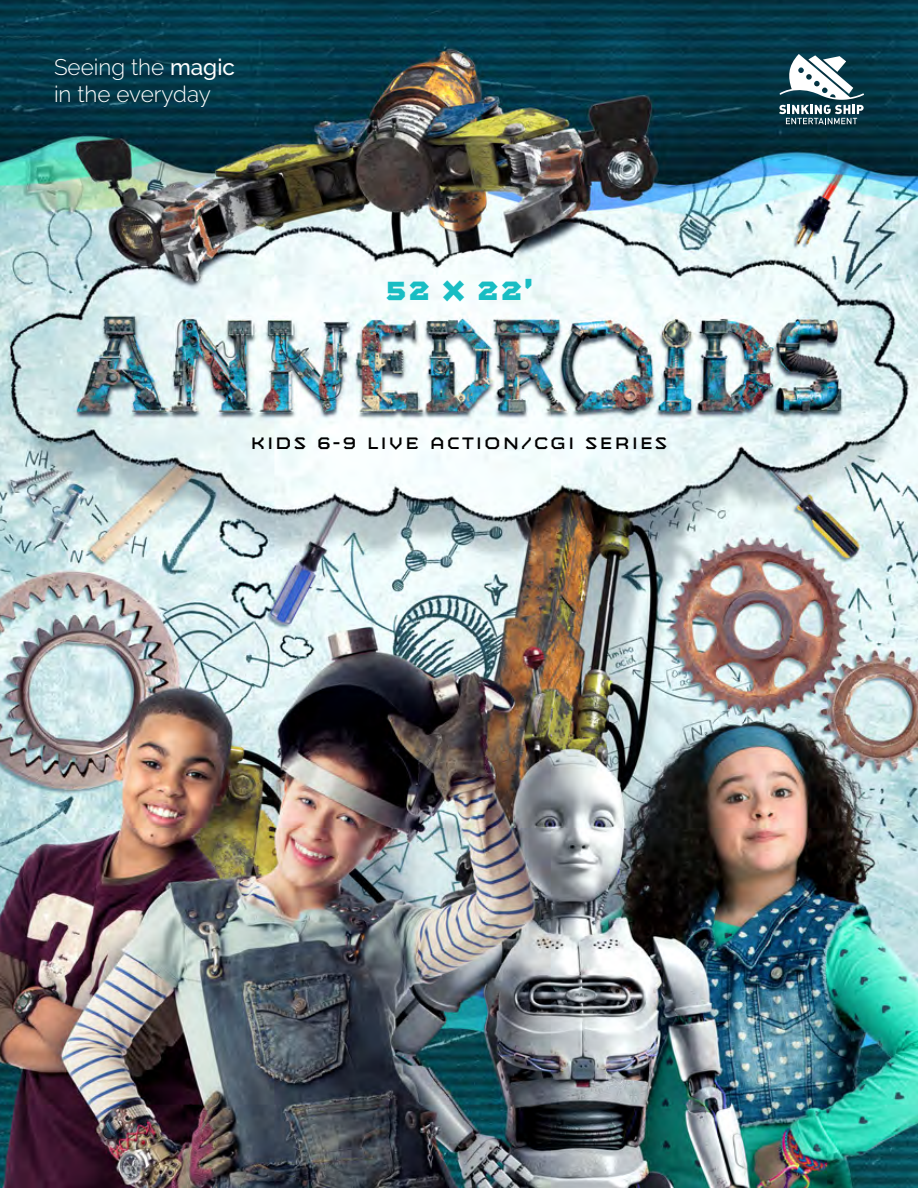
<style>
.page{position:relative;width:918px;height:1188px;background:#fff}
.page>*{position:absolute;margin:0;border:0;box-sizing:border-box;transform-origin:0 0}
.t1{font:700 28.5px "Mashine";color:#18bdc3}
.t2{font:300 22.5px/27px "Raleway";color:#fff}
.t3{font:18px "Mashine";letter-spacing:.05em;color:#000}
.s1{font-weight:500}
</style>
<div class="page">
<img style="left:0;top:0;width:918px;height:1188px">
<svg style="left:779px;top:54px;width:85px;height:70px"></svg>
<p class="t2" style="left:54px;top:54px;width:183px">Seeing the <span class="s1">magic </span>in the everyday</p>
<p class="t1" style="left:384px;top:272px;width:151px">52 x 22’</p>
<p class="t3" style="left:250px;top:432px;width:419px">KIDS 6-9 LIVE ACTION/CGI SERIES</p>
</div>
